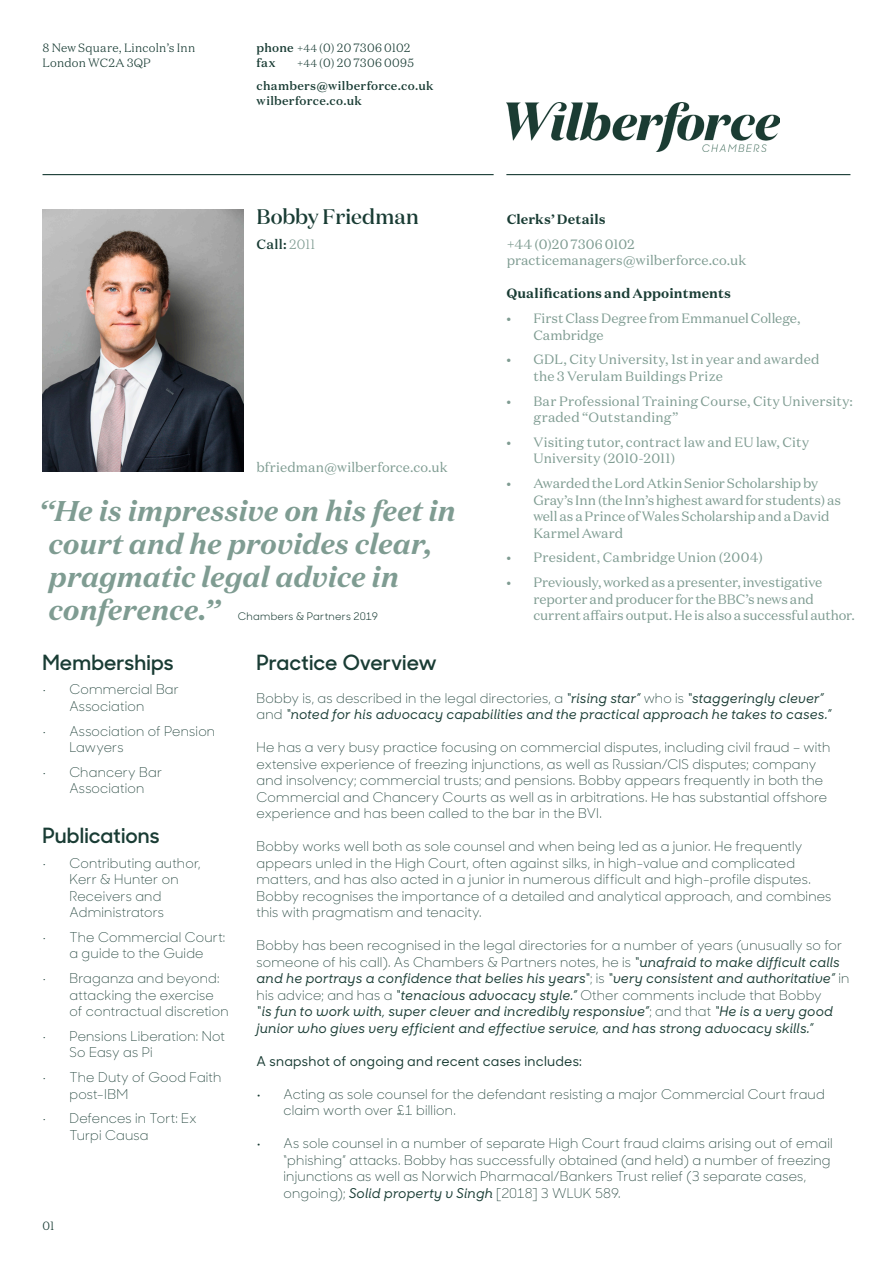
<style>
.page{position:relative;width:893px;height:1263px;background:#fff}
.page>*{position:absolute;margin:0;border:0;box-sizing:border-box;transform-origin:0 0}
.QUOTE{font:italic 700 28.5px/33px "Domaine Text";letter-spacing:-.01em;color:#7f9c92}
.t1{font:600 21px "Sharp Sans No 1";letter-spacing:.005em;color:#193c34}
.NAME{font:500 21px "Domaine Display";color:#193c34}
.BODY_BULLETS_GREEN{font:300 13.5px/16.5px "Sharp Sans No 1";letter-spacing:.015em;color:#193c34}
.t2{font:13.5px/16.5px "Domaine Text";letter-spacing:.005em;color:#7f9c92}
.BODY_BULLETS_GREEN-2{font:italic 500 13.5px/16.5px "Sharp Sans No 1";letter-spacing:.01em;color:#193c34}
.BODY_BULLETS_GREEN-3{font:500 13.5px "Sharp Sans No 1";letter-spacing:.015em;color:#193c34}
.QUALS{font:700 13.5px "Domaine Text";letter-spacing:.005em;color:#193c34}
.CLERKS{font:700 13.5px "Domaine Text";letter-spacing:.005em;color:#193c34}
.t3{font:500 13.5px "Domaine Text";color:#193c34}
.t4{font:300 12px/15px "Domaine Text";letter-spacing:.02em;color:#193c34}
.t5{font:500 12px/15px "Domaine Text";letter-spacing:.025em;color:#193c34}
.QUOTE-2{font:10.5px "Sharp Sans No 1";letter-spacing:.025em;color:#193c34}
.s1{font-weight:500}
.s2{font-size:10.5px}
.s3{font-weight:300;color:#7f9c92}
.s4{font-weight:300;font-style:normal}
.s5{font-weight:500;font-style:italic}
</style>
<div class="page">
<hr style="left:506px;top:174px;width:344px;height:1px;background:#193c34">
<hr style="left:43px;top:174px;width:451px;height:1px;background:#193c34">
<img style="left:506px;top:103px;width:273px;height:49px">
<img style="left:43px;top:209px;width:201px;height:263px">
<p class="t4" style="left:43px;top:40px;width:154px">8 New Square, Lincoln’s Inn<br>London WC2A 3QP</p>
<p class="t4" style="left:257px;top:40px;width:155px"><span class="s1">phone</span> <span class="s2">+44</span> (0) 20 7306 0102 <span class="s1">fax</span></p>
<p class="t4" style="left:297px;top:55px;width:118px"><span class="s2">+44</span> (0) 20 7306 0095</p>
<p class="t5" style="left:257px;top:79px;width:178px">chambers@wilberforce.co.uk wilberforce.co.uk</p>
<p class="NAME" style="left:256px;top:203px;width:164px">Bobby Friedman</p>
<p class="t3" style="left:256px;top:235px;width:61px">Call: <span class="s3">2011</span></p>
<p class="t2" style="left:256px;top:458px;width:193px">bfriedman@wilberforce.co.uk</p>
<p class="QUOTE" style="left:48px;top:494px;width:409px;text-indent:-10px">“He is impressive on his feet in court and he provides clear, pragmatic legal advice in conference.”</p>
<p class="QUOTE-2" style="left:238px;top:609px;width:142px">Chambers &amp; Partners 2019</p>
<p class="CLERKS" style="left:507px;top:210px;width:101px">Clerks’ Details</p>
<p class="t2" style="left:507px;top:236px;width:241px">+44 (0)20 7306 0102 practicemanagers@wilberforce.co.uk</p>
<p class="QUALS" style="left:506px;top:285px;width:226px">Qualifications and Appointments</p>
<p class="t2" style="left:533px;top:310px;width:269px;text-indent:-27px">• First Class Degree from Emmanuel College,<br>Cambridge</p>
<p class="t2" style="left:533px;top:351px;width:288px;text-indent:-27px">• GDL, City University, 1st in year and awarded the 3 Verulam Buildings Prize</p>
<p class="t2" style="left:533px;top:392px;width:321px;text-indent:-27px">• Bar Professional Training Course, City University: graded “Outstanding”</p>
<p class="t2" style="left:533px;top:434px;width:277px;text-indent:-27px">• Visiting tutor, contract law and EU law, City<br>University (2010-2011)</p>
<p class="t2" style="left:533px;top:475px;width:309px;text-indent:-27px">• Awarded the Lord Atkin Senior Scholarship by Gray’s Inn (the Inn’s highest award for students) as well as a Prince of Wales Scholarship and a David Karmel Award</p>
<p class="t2" style="left:506px;top:549px;width:258px">• President, Cambridge Union (2004)</p>
<p class="t2" style="left:533px;top:574px;width:323px;text-indent:-27px">• Previously, worked as a presenter, investigative reporter and producer for the BBC’s news and current affairs output. He is also a successful author.</p>
<p class="t1" style="left:42px;top:647px;width:133px">Memberships</p>
<p class="BODY_BULLETS_GREEN" style="left:42px;top:681px;width:138px;text-align:center">• Commercial Bar<br>Association</p>
<p class="BODY_BULLETS_GREEN" style="left:69px;top:722px;width:147px;text-indent:-27px">• Association of Pension<br>Lawyers</p>
<p class="BODY_BULLETS_GREEN" style="left:69px;top:763px;width:94px;text-indent:-27px">• Chancery Bar<br>Association</p>
<p class="t1" style="left:43px;top:820px;width:119px">Publications</p>
<p class="BODY_BULLETS_GREEN" style="left:70px;top:854px;width:133px;text-indent:-27px">• Contributing author,<br>Kerr &amp; Hunter on<br>Receivers and<br>Administrators</p>
<p class="BODY_BULLETS_GREEN" style="left:43px;top:928px;width:184px;text-align:center">• The Commercial Court: a guide to the Guide</p>
<p class="BODY_BULLETS_GREEN" style="left:70px;top:969px;width:161px;text-indent:-27px">• Braganza and beyond: attacking the exercise of contractual discretion</p>
<p class="BODY_BULLETS_GREEN" style="left:70px;top:1027px;width:157px;text-indent:-27px">• Pensions Liberation: Not<br>So Easy as Pi</p>
<p class="BODY_BULLETS_GREEN" style="left:70px;top:1068px;width:153px;text-indent:-27px">• The Duty of Good Faith post-IBM</p>
<p class="BODY_BULLETS_GREEN" style="left:70px;top:1110px;width:129px;text-indent:-27px">• Defences in Tort: Ex<br>Turpi Causa</p>
<p class="t4" style="left:43px;top:1218px;width:13px">01</p>
<p class="t1" style="left:256px;top:647px;width:182px">Practice Overview</p>
<p class="BODY_BULLETS_GREEN-2" style="left:256px;top:690px;width:576px"><span class="s4">Bobby is, as described in the legal directories, a</span> “rising star” <span class="s4">who is</span> “staggeringly clever” <span class="s4">and</span> “noted for his advocacy capabilities and the practical approach he takes to cases.”</p>
<p class="BODY_BULLETS_GREEN" style="left:256px;top:738px;width:575px">He has a very busy practice focusing on commercial disputes, including civil fraud – with extensive experience of freezing injunctions, as well as Russian/CIS disputes; company and insolvency; commercial trusts; and pensions. Bobby appears frequently in both the Commercial and Chancery Courts as well as in arbitrations. He has substantial offshore experience and has been called to the bar in the BVI.</p>
<p class="BODY_BULLETS_GREEN" style="left:256px;top:837px;width:576px">Bobby works well both as sole counsel and when being led as a junior. He frequently appears unled in the High Court, often against silks, in high-value and complicated matters, and has also acted in a junior in numerous difficult and high-profile disputes.<br>Bobby recognises the importance of a detailed and analytical approach, and combines this with pragmatism and tenacity.</p>
<p class="BODY_BULLETS_GREEN-2" style="left:256px;top:937px;width:594px"><span class="s4">Bobby has been recognised in the legal directories for a number of years (unusually so for someone of his call). As Chambers &amp; Partners notes, he is</span> “unafraid to make difficult calls and he portrays a confidence that belies his years“<span class="s4">; is</span> “very consistent and authoritative” <span class="s4">in his advice; and has a</span> “tenacious advocacy style.” <span class="s4">Other comments include that Bobby<br></span>“is fun to work with, super clever and incredibly responsive”<span class="s4">; and that</span> “He is a very good junior who gives very efficient and effective service, and has strong advocacy skills.”</p>
<p class="BODY_BULLETS_GREEN-3" style="left:257px;top:1051px;width:327px">A snapshot of ongoing and recent cases includes:</p>
<p class="BODY_BULLETS_GREEN" style="left:284px;top:1085px;width:543px;text-indent:-27px"><span class="s5">•</span> Acting as sole counsel for the defendant resisting a major Commercial Court fraud claim worth over £1 billion.</p>
<p class="BODY_BULLETS_GREEN" style="left:284px;top:1134px;width:551px;text-indent:-27px"><span class="s5">•</span> As sole counsel in a number of separate High Court fraud claims arising out of email “phishing” attacks. Bobby has successfully obtained (and held) a number of freezing injunctions as well as Norwich Pharmacal/Bankers Trust relief (3 separate cases, ongoing); <span class="s5">Solid property v Singh</span> [2018] 3 WLUK 589.</p>
</div>
